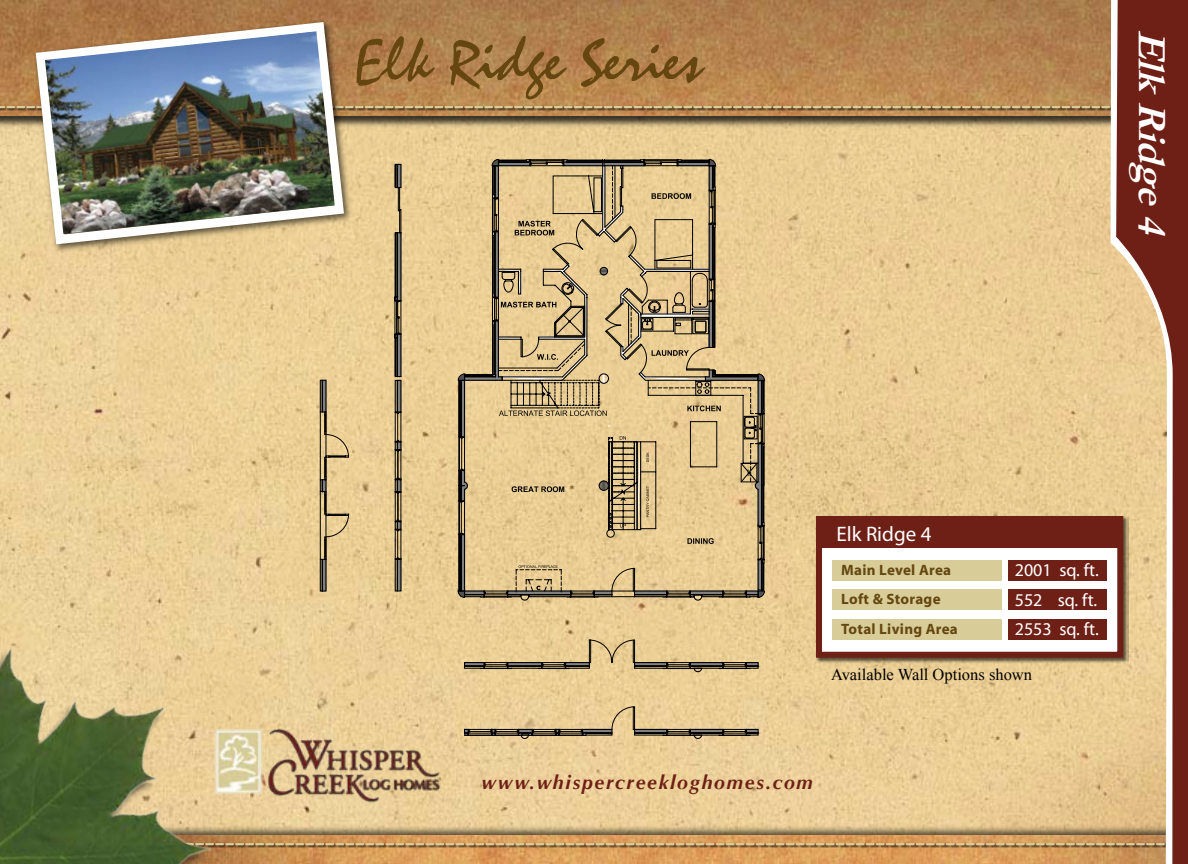
<style>
.page{position:relative;width:1188px;height:864px;background:#fff}
.page>*{position:absolute;margin:0;border:0;box-sizing:border-box;transform-origin:0 0}
.t1{font:63px "Staccato 222 BT";color:#654610}
.t2{font:italic 700 40.5px "Garamond";color:#fff}
.t3{font:21px "Myriad Web Pro";color:#fff}
.t4{font:italic 700 19.5px "Optima";letter-spacing:.09em;color:#6f2016}
.t5{font:18px/28.8px "Myriad Web Pro";color:#fff}
.t6{font:16.5px "Times New Roman";color:#000}
.t7{font:700 15px/29.7px "Myriad";letter-spacing:.02em;color:#654610}
</style>
<div class="page">
<img style="left:0;top:129px;width:1111px;height:695px">
<svg style="left:0;top:116px;width:1111px;height:13px;background:#897957"></svg>
<img style="left:0;top:0;width:1111px;height:116px">
<svg style="left:0;top:105px;width:1111px;height:6px;background:#926c41"></svg>
<svg style="left:0;top:106px;width:1111px;height:2px;background:#cbbb88"></svg>
<svg style="left:241px;top:824px;width:870px;height:11px;background:#b49e73"></svg>
<img style="left:241px;top:835px;width:870px;height:29px">
<svg style="left:241px;top:842px;width:870px;height:6px;background:#a77a47"></svg>
<svg style="left:241px;top:843px;width:870px;height:2px;background:#cdbb87"></svg>
<img style="left:0;top:643px;width:241px;height:221px">
<img style="left:212px;top:715px;width:233px;height:97px">
<svg style="left:815px;top:515px;width:296px;height:148px;background:#a59168"></svg>
<div style="left:816px;top:516px;width:307px;height:142px;background:#fff;border:6px solid #6f2016"></div>
<div style="left:819px;top:518px;width:301px;height:30px;background:#6f2016"></div>
<div style="left:832px;top:560px;width:170px;height:21px;background:#d8cd98"></div>
<div style="left:832px;top:589px;width:170px;height:21px;background:#d8cd98"></div>
<div style="left:832px;top:619px;width:170px;height:21px;background:#d8cd98"></div>
<div style="left:1008px;top:560px;width:99px;height:21px;background:#6f2016"></div>
<div style="left:1008px;top:589px;width:99px;height:21px;background:#6f2016"></div>
<div style="left:1008px;top:619px;width:99px;height:21px;background:#6f2016"></div>
<svg style="left:31px;top:18px;width:322px;height:235px;background:#dab983"></svg>
<svg style="left:31px;top:17px;width:318px;height:232px;background:#c6a477"></svg>
<svg style="left:1111px;top:0;width:4px;height:864px"></svg>
<svg style="left:1115px;top:0;width:73px;height:864px;background:#ae7a5c"></svg>
<img style="left:45px;top:31px;width:290px;height:203px">
<svg style="left:464px;top:602px;width:294px;height:104px;background:#eace95"></svg>
<svg style="left:463px;top:706px;width:296px;height:34px;background:#c8b082"></svg>
<svg style="left:463px;top:639px;width:296px;height:34px;background:#c9b181"></svg>
<svg style="left:319px;top:163px;width:83px;height:431px;background:#d3bb89"></svg>
<svg style="left:456px;top:126px;width:311px;height:476px;background:#cfb785"></svg>
<h1 class="t1" style="left:352px;top:25px;width:352px">Elk Ridge Series</h1>
<h2 class="t2" style="left:1176px;top:30px;width:217px;rotate:90deg">ElkRidg e4</h2>
<h3 class="t3" style="left:836px;top:521px;width:97px">Elk Ridge 4</h3>
<p class="t5" style="left:1015px;top:555px;width:86px">2001 sq. ft.</p>
<p class="t7" style="left:841px;top:556px;width:118px">Main Level Area<br>Loft &amp; Storage<br>Total Living Area</p>
<p class="t5" style="left:1015px;top:585px;width:86px">552 sq. ft.<br>2553 sq. ft.</p>
<p class="t6" style="left:831px;top:665px;width:203px">Available Wall Options shown</p>
<h3 class="t4" style="left:481px;top:770px;width:333px">www.whispercreekloghomes.com</h3>
</div>
